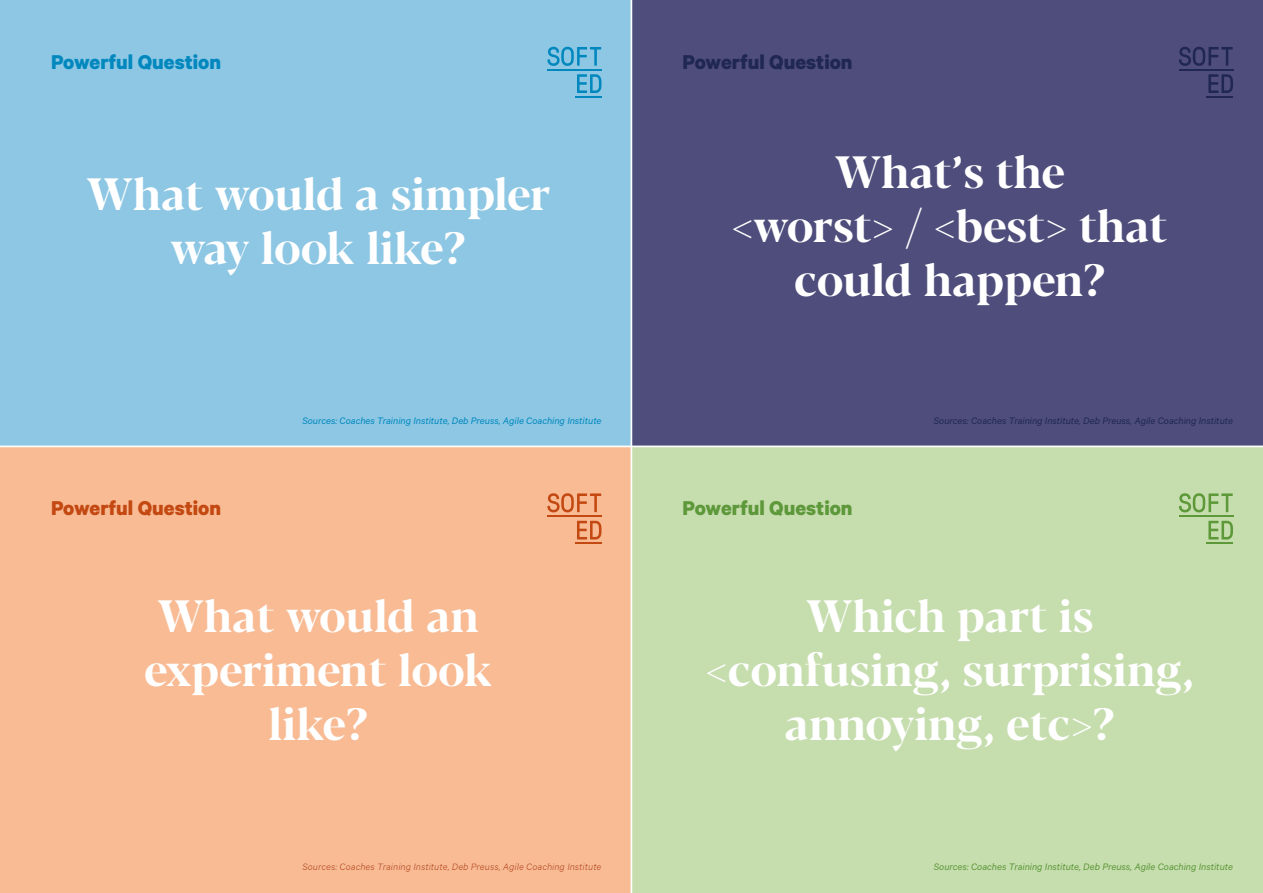
<style>
.page{position:relative;width:1263px;height:893px;background:#fff}
.page>*{position:absolute;margin:0;border:0;box-sizing:border-box;transform-origin:0 0}
.t1{font:700 45px/54px "Blacker Display";color:#fff;text-align:center}
.t2{font:700 22.5px "Calibre";color:#0088be}
.t3{font:700 22.5px "Calibre";color:#202851}
.t4{font:700 22.5px "Calibre";color:#c34811}
.t5{font:700 22.5px "Calibre";color:#5d983a}
.t6{font:italic 10.65px "Calibre";color:#0088be}
.t7{font:italic 10.65px "Calibre";color:#202851}
.t8{font:italic 10.65px "Calibre";color:#c34811}
.t9{font:italic 10.65px "Calibre";color:#5d983a}
</style>
<div class="page">
<div style="left:0;top:0;width:631px;height:446px;background:#8dc7e4"></div>
<div style="left:632px;top:0;width:631px;height:446px;background:#4e4d7b"></div>
<div style="left:0;top:447px;width:631px;height:446px;background:#f8bb94"></div>
<div style="left:632px;top:447px;width:631px;height:446px;background:#c6ddae"></div>
<hr style="left:547px;top:69px;width:54px;height:1px;background:#0088be">
<hr style="left:575px;top:96px;width:26px;height:2px;background:#0088be">
<svg style="left:547px;top:47px;width:54px;height:19px"></svg>
<svg style="left:577px;top:74px;width:24px;height:19px"></svg>
<hr style="left:1179px;top:69px;width:54px;height:1px;background:#202851">
<hr style="left:1207px;top:96px;width:26px;height:2px;background:#202851">
<svg style="left:1179px;top:47px;width:54px;height:19px"></svg>
<svg style="left:1208px;top:74px;width:25px;height:19px"></svg>
<hr style="left:547px;top:515px;width:54px;height:2px;background:#c34811">
<hr style="left:575px;top:542px;width:26px;height:2px;background:#c34811">
<svg style="left:547px;top:493px;width:54px;height:19px"></svg>
<svg style="left:577px;top:521px;width:24px;height:18px"></svg>
<hr style="left:1179px;top:515px;width:54px;height:2px;background:#5d9839">
<hr style="left:1207px;top:542px;width:26px;height:2px;background:#5d9839">
<svg style="left:1179px;top:493px;width:54px;height:19px"></svg>
<svg style="left:1208px;top:521px;width:25px;height:18px"></svg>
<p class="t2" style="left:51px;top:48px;width:172px">Powerful Question</p>
<p class="t3" style="left:682px;top:48px;width:172px">Powerful Question</p>
<p class="t1" style="left:86px;top:169px;width:466px">What would a simpler way look like?</p>
<p class="t1" style="left:732px;top:147px;width:437px">What’s the<br>&lt;worst&gt; / &lt;best&gt; that could happen?</p>
<p class="t6" style="left:302px;top:414px;width:301px">Sources: Coaches Training Institute, Deb Preuss, Agile Coaching Institute</p>
<p class="t7" style="left:934px;top:414px;width:301px">Sources: Coaches Training Institute, Deb Preuss, Agile Coaching Institute</p>
<p class="t4" style="left:51px;top:494px;width:172px">Powerful Question</p>
<p class="t5" style="left:682px;top:494px;width:172px">Powerful Question</p>
<p class="t1" style="left:144px;top:591px;width:349px">What would an experiment look like?</p>
<p class="t1" style="left:706px;top:591px;width:489px">Which part is &lt;confusing, surprising, annoying, etc&gt;?</p>
<p class="t8" style="left:302px;top:861px;width:301px">Sources: Coaches Training Institute, Deb Preuss, Agile Coaching Institute</p>
<p class="t9" style="left:934px;top:861px;width:301px">Sources: Coaches Training Institute, Deb Preuss, Agile Coaching Institute</p>
</div>
